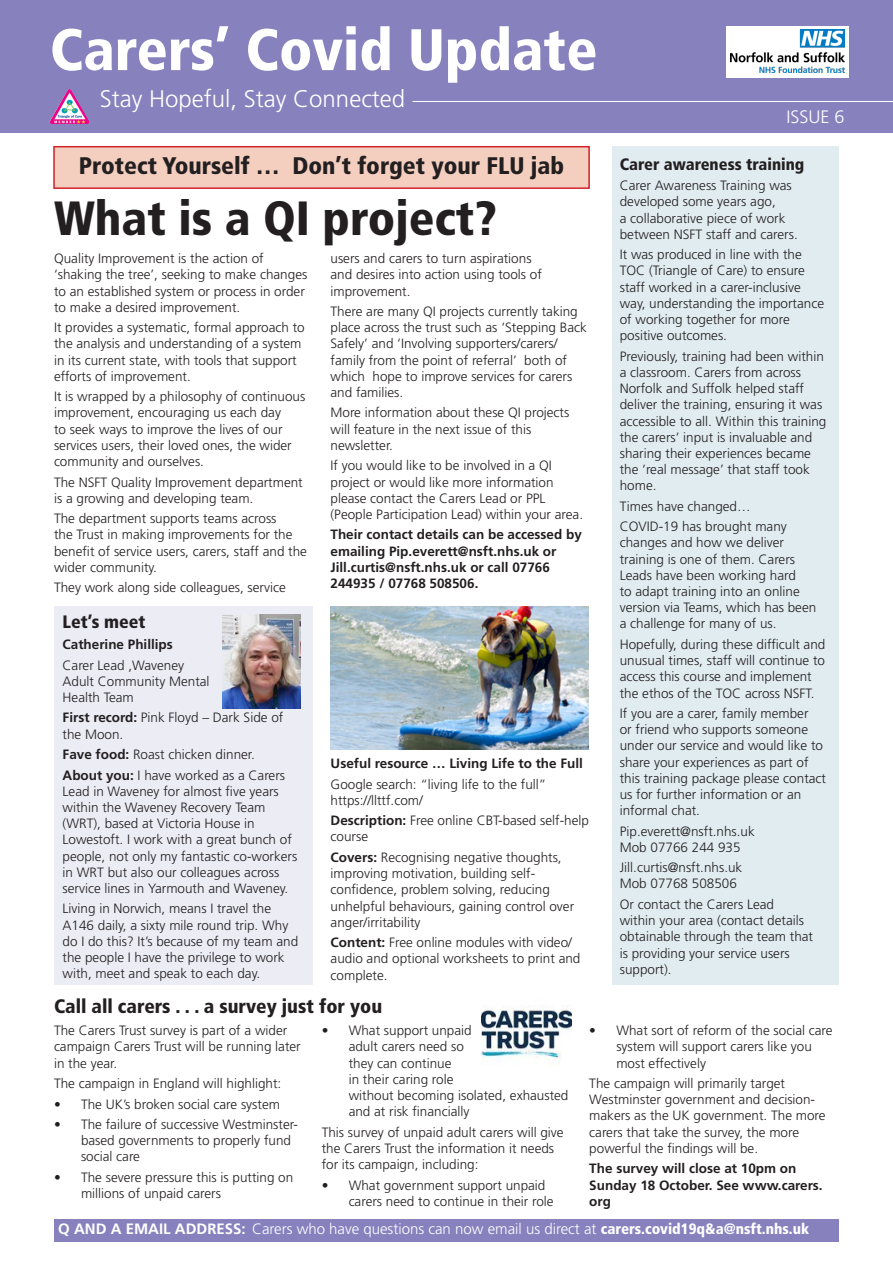
<style>
.page{position:relative;width:893px;height:1263px;background:#fff}
.page>*{position:absolute;margin:0;border:0;box-sizing:border-box;transform-origin:0 0}
.t1{font:900 condensed 58.5px "Frutiger LT Std";color:#fff}
.t2{font:900 condensed 48px "Frutiger LT Std";color:#231f20}
.t3{font:900 condensed 24px "Frutiger LT Std";color:#231f20}
.t4{font:300 24px "Frutiger LT Std";color:#fff}
.t5{font:900 condensed 19.5px "Frutiger LT Std";color:#231f20}
.t6{font:900 condensed 18px "Frutiger LT Std";color:#231f20}
.t7{font:300 18px "Frutiger LT Std";color:#fff}
.t8{font:900 condensed 16.5px "Frutiger LT Std";color:#231f20}
.t9{font:300 15px "Frutiger LT Std";color:#fff}
.t10{font:300 13.5px/16.2px "Frutiger LT Std";color:#231f20}
.t11{font:700 13.5px/16.2px "Frutiger LT Std";color:#231f20}
.s1{font-weight:700}
.s2{font-weight:900;font-stretch:condensed}
</style>
<div class="page">
<div style="left:0;top:0;width:893px;height:133px;background:#8781bd"></div>
<div style="left:726px;top:26px;width:122px;height:51px;background:#fff"></div>
<img style="left:730px;top:30px;width:115px;height:43px">
<hr style="left:412px;top:101px;width:481px;height:1px;background:#fff">
<div style="left:612px;top:146px;width:226px;height:838px;background:#e1ecf1"></div>
<div style="left:54px;top:1219px;width:785px;height:23px;background:#8781bd"></div>
<img style="left:49px;top:89px;width:41px;height:35px">
<img style="left:481px;top:1006px;width:90px;height:54px">
<div style="left:54px;top:147px;width:535px;height:41px;background:#f4cfc0"></div>
<div style="left:53px;top:146px;width:537px;height:43px;border:2px solid #d1232a"></div>
<img style="left:331px;top:606px;width:258px;height:143px">
<div style="left:54px;top:606px;width:259px;height:378px;background:#ececf5"></div>
<img style="left:222px;top:615px;width:79px;height:93px">
<p class="t1" style="left:50px;top:15px;width:549px">Carers’ Covid Update</p>
<p class="t4" style="left:100px;top:85px;width:307px">Stay Hopeful, Stay Connected</p>
<p class="t3" style="left:79px;top:152px;width:487px">Protect Yourself … Don’t forget your FLU jab</p>
<p class="t2" style="left:54px;top:189px;width:444px">What is a QI project?</p>
<p class="t10" style="left:54px;top:251px;width:255px">Quality Improvement is the action of ‘shaking the tree’, seeking to make changes to an established system or process in order to make a desired improvement.</p>
<p class="t10" style="left:54px;top:320px;width:252px">It provides a systematic, formal approach to the analysis and understanding of a system in its current state, with tools that support efforts of improvement.</p>
<p class="t10" style="left:54px;top:389px;width:253px">It is wrapped by a philosophy of continuous improvement, encouraging us each day<br>to seek ways to improve the lives of our services users, their loved ones, the wider community and ourselves.</p>
<p class="t10" style="left:54px;top:474px;width:250px">The NSFT Quality Improvement department is a growing and developing team.</p>
<p class="t10" style="left:54px;top:511px;width:255px">The department supports teams across<br>the Trust in making improvements for the benefit of service users, carers, staff and the wider community.</p>
<p class="t10" style="left:54px;top:580px;width:233px">They work along side colleagues, service</p>
<p class="t6" style="left:63px;top:611px;width:85px">Let’s meet</p>
<p class="t11" style="left:63px;top:636px;width:112px">Catherine Phillips</p>
<p class="t10" style="left:63px;top:657px;width:149px">Carer Lead ,Waveney<br>Adult Community Mental<br>Health Team</p>
<p class="t10" style="left:63px;top:710px;width:222px"><span class="s1">First record:</span> Pink Floyd – Dark Side of the Moon.</p>
<p class="t10" style="left:63px;top:746px;width:194px"><span class="s1">Fave food:</span> Roast chicken dinner.</p>
<p class="t10" style="left:63px;top:767px;width:236px"><span class="s1">About you:</span> I have worked as a Carers Lead in Waveney for almost five years within the Waveney Recovery Team (WRT), based at Victoria House in Lowestoft. I work with a great bunch of people, not only my fantastic co-workers in WRT but also our colleagues across service lines in Yarmouth and Waveney.</p>
<p class="t10" style="left:63px;top:901px;width:237px">Living in Norwich, means I travel the A146 daily, a sixty mile round trip. Why do I do this? It’s because of my team and the people I have the privilege to work with, meet and speak to each day.</p>
<p class="t10" style="left:331px;top:251px;width:213px">users and carers to turn aspirations and desires into action using tools of improvement.</p>
<p class="t10" style="left:331px;top:303px;width:258px">There are many QI projects currently taking place across the trust such as ‘Stepping Back Safely’ and ‘Involving supporters/carers/ family from the point of referral’ both of which hope to improve services for carers and families.</p>
<p class="t10" style="left:331px;top:405px;width:240px">More information about these QI projects will feature in the next issue of this newsletter.</p>
<p class="t10" style="left:331px;top:458px;width:254px">If you would like to be involved in a QI project or would like more information please contact the Carers Lead or PPL (People Participation Lead) within your area.</p>
<p class="t11" style="left:331px;top:527px;width:253px">Their contact details can be accessed by emailing Pip.everett@nsft.nhs.uk or Jill.curtis@nsft.nhs.uk or call 07766<br>244935 / 07768 508506.</p>
<p class="t11" style="left:331px;top:755px;width:254px">Useful resource … Living Life to the Full</p>
<p class="t10" style="left:331px;top:776px;width:217px">Google search: “living life to the full” https://llttf.com/</p>
<p class="t10" style="left:331px;top:813px;width:260px"><span class="s1">Description:</span> Free online CBT-based self-help course</p>
<p class="t10" style="left:331px;top:849px;width:245px"><span class="s1">Covers:</span> Recognising negative thoughts, improving motivation, building self&shy;confidence, problem solving, reducing unhelpful behaviours, gaining control over anger/irritability</p>
<p class="t10" style="left:331px;top:934px;width:251px"><span class="s1">Content:</span> Free online modules with video/ audio and optional worksheets to print and complete.</p>
<p class="t5" style="left:54px;top:994px;width:330px">Call all carers . . . a survey just for you</p>
<p class="t7" style="left:786px;top:107px;width:60px">ISSUE 6</p>
<p class="t8" style="left:620px;top:154px;width:186px">Carer awareness training</p>
<p class="t10" style="left:620px;top:178px;width:180px">Carer Awareness Training was developed some years ago,<br>a collaborative piece of work between NSFT staff and carers.</p>
<p class="t10" style="left:620px;top:247px;width:206px">It was produced in line with the<br>TOC (Triangle of Care) to ensure staff worked in a carer-inclusive way, understanding the importance of working together for more positive outcomes.</p>
<p class="t10" style="left:620px;top:348px;width:208px">Previously, training had been within a classroom. Carers from across<br>Norfolk and Suffolk helped staff deliver the training, ensuring it was accessible to all. Within this training the carers’ input is invaluable and sharing their experiences became the ‘real message’ that staff took home.</p>
<p class="t10" style="left:620px;top:498px;width:132px">Times have changed…</p>
<p class="t10" style="left:620px;top:519px;width:198px">COVID-19 has brought many changes and how we deliver training is one of them. Carers<br>Leads have been working hard<br>to adapt training into an online version via Teams, which has been a challenge for many of us.</p>
<p class="t10" style="left:620px;top:636px;width:207px">Hopefully, during these difficult and unusual times, staff will continue to access this course and implement the ethos of the TOC across NSFT.</p>
<p class="t10" style="left:620px;top:705px;width:208px">If you are a carer, family member<br>or friend who supports someone under our service and would like to share your experiences as part of this training package please contact us for further information or an informal chat.</p>
<p class="t10" style="left:620px;top:823px;width:137px">Pip.everett@nsft.nhs.uk<br>Mob 07766 244 935</p>
<p class="t10" style="left:620px;top:860px;width:124px">Jill.curtis@nsft.nhs.uk<br>Mob 07768 508506</p>
<p class="t10" style="left:620px;top:896px;width:195px">Or contact the Carers Lead within your area (contact details obtainable through the team that is providing your service users support).</p>
<p class="t10" style="left:54px;top:1023px;width:248px">The Carers Trust survey is part of a wider campaign Carers Trust will be running later in the year.</p>
<p class="t10" style="left:54px;top:1075px;width:229px">The campaign in England will highlight:</p>
<p class="t10" style="left:54px;top:1096px;width:228px">• The UK’s broken social care system</p>
<p class="t10" style="left:81px;top:1116px;width:218px;text-indent:-27px">• The failure of successive Westminster&shy;based governments to properly fund social care</p>
<p class="t10" style="left:81px;top:1169px;width:214px;text-indent:-27px">• The severe pressure this is putting on millions of unpaid carers</p>
<p class="t10" style="left:616px;top:1023px;width:218px;text-indent:-27px">• What sort of reform of the social care system will support carers like you most effectively</p>
<p class="t10" style="left:589px;top:1075px;width:238px">The campaign will primarily target Westminster government and decision&shy;makers as the UK government. The more carers that take the survey, the more powerful the findings will be.</p>
<p class="t11" style="left:589px;top:1160px;width:235px">The survey will close at 10pm on<br>Sunday 18 October. See www.carers. org</p>
<p class="t9" style="left:58px;top:1220px;width:752px"><span class="s1">Q AND A EMAIL ADDRESS:</span> Carers who have questions can now email us direct at <span class="s2">carers.covid19q&amp;a@nsft.nhs.uk</span></p>
<p class="t10" style="left:349px;top:1023px;width:221px;text-indent:-27px">• What support unpaid<br>adult carers need so<br>they can continue<br>in their caring role<br>without becoming isolated, exhausted and at risk financially</p>
<p class="t10" style="left:322px;top:1124px;width:244px">This survey of unpaid adult carers will give the Carers Trust the information it needs for its campaign, including:</p>
<p class="t10" style="left:349px;top:1177px;width:207px;text-indent:-27px">• What government support unpaid carers need to continue in their role</p>
</div>
